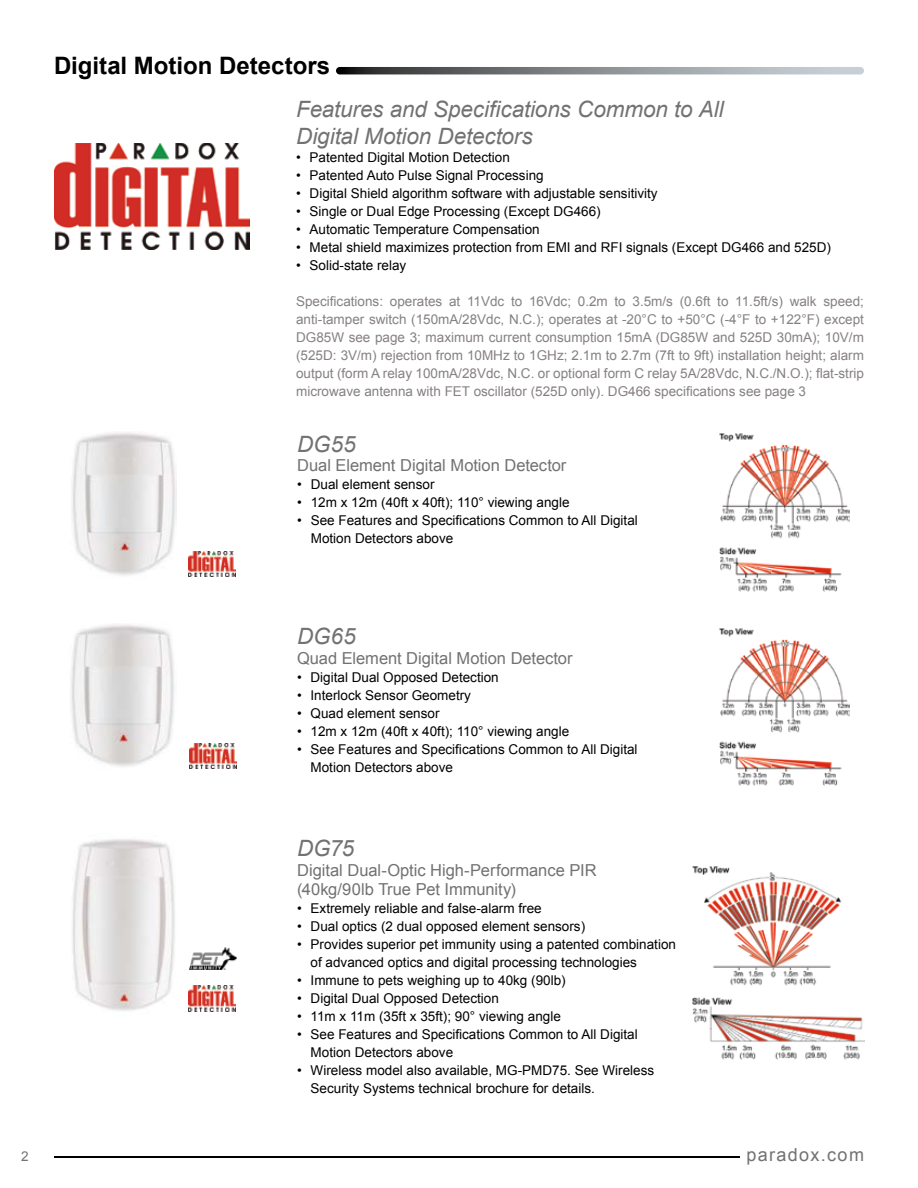
<style>
.page{position:relative;width:918px;height:1188px;background:#fff}
.page>*{position:absolute;margin:0;border:0;box-sizing:border-box;transform-origin:0 0}
.t1{font:700 24px "Arial";color:#000}
.t2{font:italic 22.5px/27px "Arial";letter-spacing:-.005em;color:#727273}
.t3{font:18px "Arial";letter-spacing:.075em;color:#727273}
.t4{font:16.5px/19.5px "Arial";letter-spacing:-.005em;color:#727273}
.t5{font:13.5px/18px "Arial";color:#000}
.t6{font:13.5px/18px "Arial";color:#868180;text-align:justify}
.t7{font:13.5px "Arial";color:#727273}
</style>
<div class="page">
<hr style="left:54px;top:1157px;width:686px;height:1px;background:#000">
<img style="left:692px;top:866px;width:172px;height:194px">
<img style="left:55px;top:143px;width:195px;height:107px">
<img style="left:719px;top:434px;width:130px;height:157px">
<img style="left:719px;top:628px;width:130px;height:157px">
<img style="left:72px;top:432px;width:104px;height:144px">
<img style="left:189px;top:551px;width:46px;height:26px">
<img style="left:71px;top:624px;width:103px;height:143px">
<img style="left:190px;top:743px;width:46px;height:26px">
<img style="left:72px;top:839px;width:103px;height:172px">
<img style="left:189px;top:986px;width:46px;height:25px">
<img style="left:189px;top:948px;width:48px;height:22px">
<svg style="left:336px;top:67px;width:528px;height:7px;background:#82878a"></svg>
<h1 class="t1" style="left:54px;top:52px;width:278px">Digital Motion Detectors</h1>
<h2 class="t2" style="left:296px;top:95px;width:429px">Features and Specifications Common to All<br>Digital Motion Detectors</h2>
<p class="t5" style="left:296px;top:148px;width:215px">• Patented Digital Motion Detection</p>
<p class="t5" style="left:296px;top:166px;width:249px">• Patented Auto Pulse Signal Processing</p>
<p class="t5" style="left:296px;top:184px;width:363px">• Digital Shield algorithm software with adjustable sensitivity</p>
<p class="t5" style="left:296px;top:202px;width:306px">• Single or Dual Edge Processing (Except DG466)</p>
<p class="t5" style="left:296px;top:220px;width:245px">• Automatic Temperature Compensation</p>
<p class="t5" style="left:296px;top:238px;width:536px">• Metal shield maximizes protection from EMI and RFI signals (Except DG466 and 525D)</p>
<p class="t5" style="left:296px;top:256px;width:112px">• Solid-state relay</p>
<p class="t6" style="left:296px;top:292px;width:569px">Specifications: operates at 11Vdc to 16Vdc; 0.2m to 3.5m/s (0.6ft to 11.5ft/s) walk speed; anti-tamper switch (150mA/28Vdc, N.C.); operates at -20°C to +50°C (-4°F to +122°F) except DG85W see page 3; maximum current consumption 15mA (DG85W and 525D 30mA); 10V/m (525D: 3V/m) rejection from 10MHz to 1GHz; 2.1m to 2.7m (7ft to 9ft) installation height; alarm output (form A relay 100mA/28Vdc, N.C. or optional form C relay 5A/28Vdc, N.C./N.O.); flat-strip microwave antenna with FET oscillator (525D only). DG466 specifications see page 3</p>
<h2 class="t2" style="left:297px;top:430px;width:60px">DG55</h2>
<p class="t4" style="left:297px;top:456px;width:271px">Dual Element Digital Motion Detector</p>
<p class="t5" style="left:297px;top:475px;width:139px">• Dual element sensor</p>
<p class="t5" style="left:297px;top:493px;width:274px">• 12m x 12m (40ft x 40ft); 110° viewing angle</p>
<p class="t5" style="left:311px;top:511px;width:329px;text-indent:-14px">• See Features and Specifications Common to All Digital<br>Motion Detectors above</p>
<h2 class="t2" style="left:297px;top:623px;width:60px">DG65</h2>
<p class="t4" style="left:297px;top:648px;width:277px">Quad Element Digital Motion Detector</p>
<p class="t5" style="left:297px;top:668px;width:203px">• Digital Dual Opposed Detection</p>
<p class="t5" style="left:297px;top:686px;width:176px">• Interlock Sensor Geometry</p>
<p class="t5" style="left:297px;top:704px;width:144px">• Quad element sensor</p>
<p class="t5" style="left:297px;top:722px;width:274px">• 12m x 12m (40ft x 40ft); 110° viewing angle</p>
<p class="t5" style="left:310px;top:740px;width:329px;text-indent:-14px">• See Features and Specifications Common to All Digital<br>Motion Detectors above</p>
<h2 class="t2" style="left:297px;top:835px;width:58px">DG75</h2>
<p class="t4" style="left:297px;top:860px;width:301px">Digital Dual-Optic High-Performance PIR (40kg/90lb True Pet Immunity)</p>
<p class="t5" style="left:297px;top:900px;width:246px">• Extremely reliable and false-alarm free</p>
<p class="t5" style="left:297px;top:918px;width:290px">• Dual optics (2 dual opposed element sensors)</p>
<p class="t5" style="left:311px;top:936px;width:367px;text-indent:-14px">• Provides superior pet immunity using a patented combination of advanced optics and digital processing technologies</p>
<p class="t5" style="left:297px;top:972px;width:270px">• Immune to pets weighing up to 40kg (90lb)</p>
<p class="t5" style="left:297px;top:990px;width:203px">• Digital Dual Opposed Detection</p>
<p class="t5" style="left:297px;top:1008px;width:265px">• 11m x 11m (35ft x 35ft); 90° viewing angle</p>
<p class="t5" style="left:311px;top:1026px;width:329px;text-indent:-14px">• See Features and Specifications Common to All Digital<br>Motion Detectors above</p>
<p class="t5" style="left:311px;top:1062px;width:345px;text-indent:-14px">• Wireless model also available, MG-PMD75. See Wireless<br>Security Systems technical brochure for details.</p>
<p class="t7" style="left:21px;top:1148px;width:9px">2</p>
<h3 class="t3" style="left:746px;top:1144px;width:119px">paradox.com</h3>
</div>
